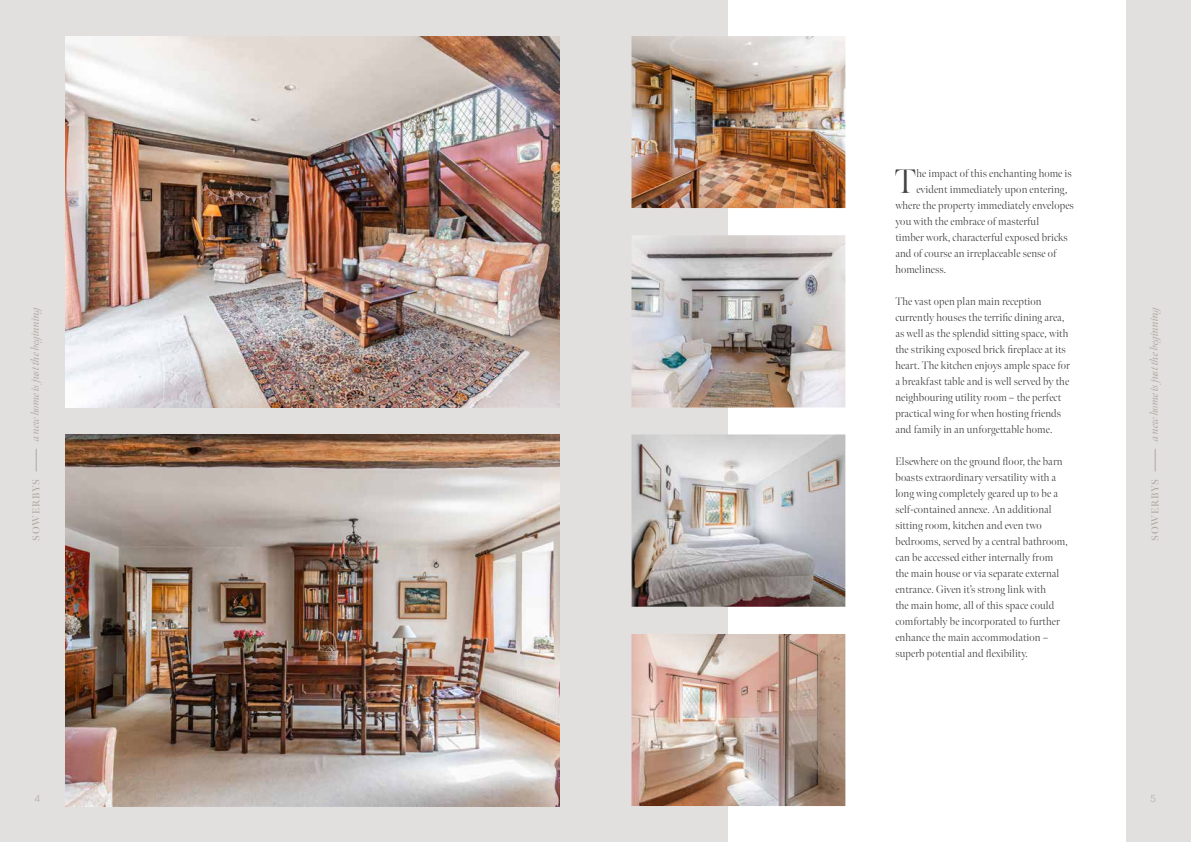
<style>
.page{position:relative;width:1191px;height:842px;background:#fff}
.page>*{position:absolute;margin:0;border:0;box-sizing:border-box;transform-origin:0 0}
.t1{font:300 34px "Meno Banner";color:#434141}
.t2{font:300 11px/16px "Meno Banner";letter-spacing:.01em;color:#434141}
.t3{font:italic 11px "Meno Banner";letter-spacing:-.01em;color:#ada8a0}
.t4{font:600 10px "Meno Banner";letter-spacing:.08em;color:#ada8a0}
.t5{font:300 10px "Quasimoda";color:#ada8a0}
</style>
<div class="page">
<div style="left:0;top:0;width:595px;height:842px;background:#e2e0df"></div>
<div style="left:595px;top:0;width:596px;height:842px;background:#e2e0df"></div>
<svg style="left:36px;top:449px;width:1px;height:22px"></svg>
<svg style="left:1155px;top:449px;width:1px;height:22px"></svg>
<div style="left:728px;top:0;width:397px;height:842px;background:#fff"></div>
<img style="left:631px;top:235px;width:214px;height:172px">
<img style="left:631px;top:36px;width:214px;height:172px">
<img style="left:631px;top:634px;width:214px;height:172px">
<img style="left:66px;top:36px;width:493px;height:371px">
<img style="left:66px;top:434px;width:493px;height:372px">
<img style="left:631px;top:434px;width:214px;height:173px">
<h1 class="t1" style="left:894px;top:161px;width:23px">T</h1>
<p class="t2" style="left:916px;top:166px;width:157px">he impact of this enchanting home is</p>
<p class="t2" style="left:916px;top:182px;width:153px">evident immediately upon entering,</p>
<p class="t2" style="left:895px;top:198px;width:180px">where the property immediately envelopes</p>
<p class="t2" style="left:895px;top:214px;width:145px">you with the embrace of masterful</p>
<p class="t2" style="left:895px;top:230px;width:174px">timber work, characterful exposed bricks</p>
<p class="t2" style="left:895px;top:246px;width:162px">and of course an irreplaceable sense of</p>
<p class="t2" style="left:895px;top:262px;width:52px">homeliness.</p>
<p class="t2" style="left:895px;top:294px;width:176px">The vast open plan main reception currently houses the terrific dining area, as well as the splendid sitting space, with the striking exposed brick fireplace at its heart. The kitchen enjoys ample space for a breakfast table and is well served by the neighbouring utility room – the perfect practical wing for when hosting friends and family in an unforgettable home.</p>
<p class="t2" style="left:895px;top:454px;width:174px">Elsewhere on the ground floor, the barn boasts extraordinary versatility with a long wing completely geared up to be a self-contained annexe. An additional sitting room, kitchen and even two bedrooms, served by a central bathroom, can be accessed either internally from the main house or via separate external entrance. Given it’s strong link with<br>the main home, all of this space could comfortably be incorporated to further enhance the main accommodation – superb potential and flexibility.</p>
<p class="t3" style="left:29px;top:441px;width:138px;rotate:-90deg">a new home is just the beginning</p>
<p class="t3" style="left:1147px;top:441px;width:138px;rotate:-90deg">a new home is just the beginning</p>
<p class="t4" style="left:30px;top:541px;width:63px;rotate:-90deg">SOWERBYS</p>
<p class="t4" style="left:1149px;top:541px;width:63px;rotate:-90deg">SOWERBYS</p>
<p class="t5" style="left:35px;top:791px;width:7px">4</p>
<p class="t5" style="left:1150px;top:791px;width:7px">5</p>
</div>
